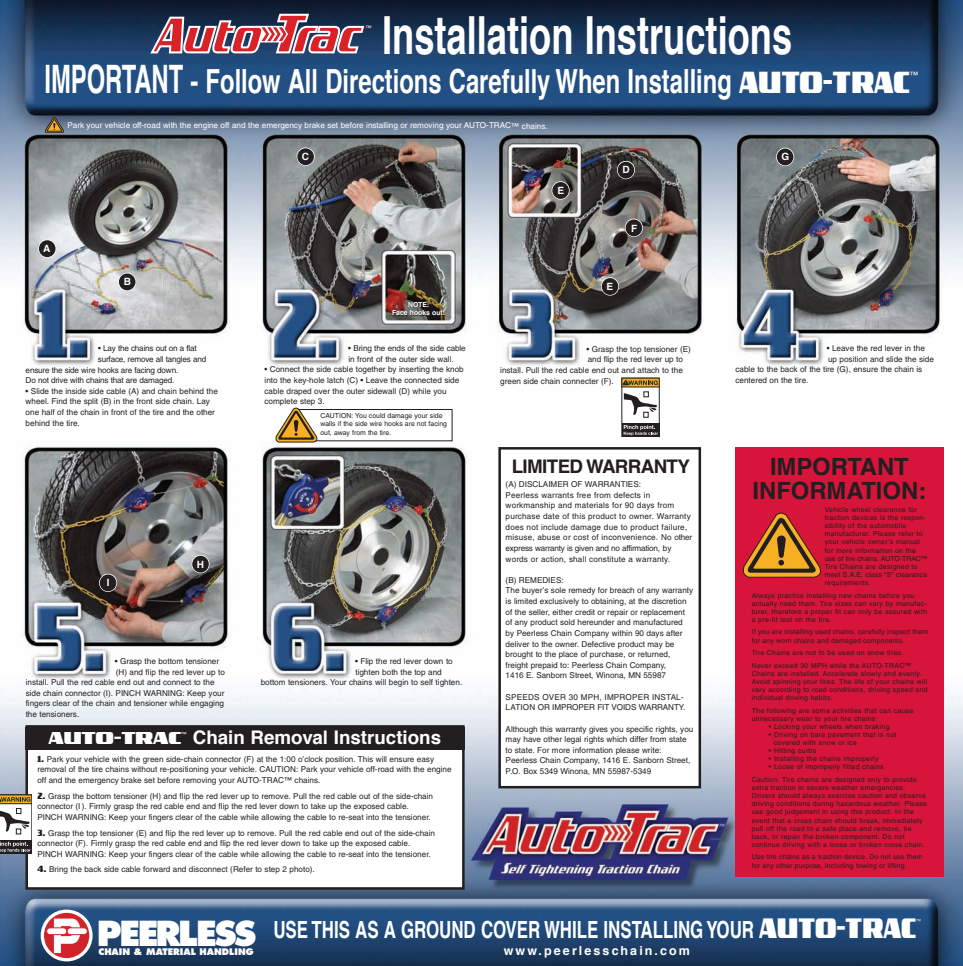
<style>
.page{position:relative;width:963px;height:966px;background:#fff}
.page>*{position:absolute;margin:0;border:0;box-sizing:border-box;transform-origin:0 0}
.t1{font:700 52.56px "Helvetica";color:#fff;scale:.69 1}
.t2{font:800 33.56px "Futura";letter-spacing:-.08em;color:#fff}
.t3{font:700 33.25px "Helvetica";color:#fff;scale:.71 1}
.t4{font:700 23.75px/23.8px "Helvetica";color:#231f20;text-align:center}
.t5{font:700 23.62px "Helvetica";color:#fff;scale:.71 1}
.t6{font:700 18.75px "Helvetica";color:#fff}
.t7{font:700 18.75px "Helvetica";letter-spacing:-.035em;color:#231f20}
.t8{font:900 18.75px "Trade Marker";color:#fff}
.t9{font:700 12.5px "Helvetica";letter-spacing:.165em;color:#fff}
.t10{font:700 10px "Helvetica";color:#fff}
.t11{font:800 8.88px "Futura";color:#fff}
.t12{font:8.75px "Helvetica";color:#fff}
.t13{font:8.12px/10.6px "Helvetica";color:#231f20}
.t14{font:8.12px/10.6px "Helvetica";letter-spacing:.02em;color:#231f20}
.t15{font:8.12px "Helvetica";letter-spacing:-.02em;color:#231f20}
.t16{font:8.12px "Helvetica";color:#fff}
.t17{font:6.88px/8.1px "Helvetica";letter-spacing:.045em;color:#231f20}
.t18{font:6.88px/8.1px "Helvetica";letter-spacing:.02em;color:#231f20}
.t19{font:6.88px/8.8px "Helvetica";color:#231f20}
.t20{font:700 6.88px/8.8px "Helvetica";color:#fff;text-align:center}
.t21{font:italic 6.25px "Helvetica";color:#fff}
.t22{font:5.62px "Helvetica";color:#fff}
.t23{font:condensed 5.31px "Helvetica";color:#fff}
.s1{font-size:39.19px}
.s2{font-family:"Trade Marker";font-weight:900}
.s3{font-family:"Trade Marker";font-weight:700;font-size:9.75px}
.s4{font-family:"Trade Marker";font-weight:900;font-size:30.62px}
</style>
<div class="page">
<img style="left:0;top:0;width:962px;height:966px">
<p class="t21" style="left:365px;top:26px;width:8px">™</p>
<h1 class="t1" style="left:382px;top:13px;width:595px">Installation Instructions</h1>
<h3 class="t3" style="left:44px;top:68px;width:1220px"><span class="s1">IMPORTANT</span> - Follow All Directions Carefully When Installing <span class="s2">AUTO-TRAC</span></h3>
<p class="t12" style="left:909px;top:72px;width:10px">™</p>
<p class="t16" style="left:67px;top:122px;width:481px">Park your vehicle off-road with the engine off and the emergency brake set before installing or removing your AUTO-TRAC™ chains.</p>
<p class="t10" style="left:43px;top:244px;width:9px">A</p>
<p class="t10" style="left:124px;top:277px;width:9px">B</p>
<p class="t15" style="left:98px;top:345px;width:100px">• Lay the chains out on a flat</p>
<p class="t15" style="left:98px;top:356px;width:110px">surface, remove all tangles and</p>
<p class="t15" style="left:26px;top:367px;width:154px">ensure the side wire hooks are facing down.</p>
<p class="t15" style="left:26px;top:377px;width:150px">Do not drive with chains that are damaged.</p>
<p class="t13" style="left:26px;top:386px;width:194px">• Slide the inside side cable (A) and chain behind the wheel. Find the split (B) in the front side chain. Lay one half of the chain in front of the tire and the other behind the tire.</p>
<p class="t10" style="left:301px;top:152px;width:9px">C</p>
<p class="t20" style="left:392px;top:300px;width:54px">NOTE:<br>Face hooks out!</p>
<p class="t13" style="left:348px;top:344px;width:119px">• Bring the ends of the side cable in front of the outer side wall.</p>
<p class="t13" style="left:264px;top:365px;width:201px">• Connect the side cable together by inserting the knob into the key-hole latch (C) • Leave the connected side cable draped over the outer sidewall (D) while you complete step 3.</p>
<p class="t19" style="left:320px;top:411px;width:128px">CAUTION: You could damage your side walls if the side wire hooks are not facing out, away from the tire.</p>
<p class="t10" style="left:107px;top:578px;width:4px">I</p>
<p class="t10" style="left:197px;top:560px;width:9px">H</p>
<p class="t13" style="left:115px;top:657px;width:106px">• Grasp the bottom tensioner</p>
<p class="t13" style="left:116px;top:667px;width:111px">(H) and flip the red lever up to</p>
<p class="t13" style="left:26px;top:678px;width:190px">install. Pull the red cable end out and connect to the</p>
<p class="t13" style="left:26px;top:688px;width:200px">side chain connector (I). PINCH WARNING: Keep your</p>
<p class="t13" style="left:26px;top:699px;width:200px">fingers clear of the chain and tensioner while engaging</p>
<p class="t13" style="left:26px;top:710px;width:55px">the tensioners.</p>
<p class="t13" style="left:355px;top:657px;width:99px">• Flip the red lever down to</p>
<p class="t13" style="left:355px;top:667px;width:88px">tighten both the top and</p>
<p class="t13" style="left:260px;top:678px;width:203px">bottom tensioners. Your chains will begin to self tighten.</p>
<h3 class="t8" style="left:49px;top:732px;width:134px">AUTO-TRAC</h3>
<p class="t22" style="left:181px;top:731px;width:7px">™</p>
<h3 class="t6" style="left:193px;top:730px;width:250px">Chain Removal Instructions</h3>
<p class="t13" style="left:37px;top:754px;width:415px"><span class="s3">1.</span> Park your vehicle with the green side-chain connector (F) at the 1:00 o’clock position. This will ensure easy removal of the tire chains without re-positioning your vehicle. CAUTION: Park your vehicle off-road with the engine off and the emergency brake set before removing your AUTO-TRAC™ chains.</p>
<p class="t13" style="left:37px;top:791px;width:397px"><span class="s3">2.</span> Grasp the bottom tensioner (H) and flip the red lever up to remove. Pull the red cable out of the side-chain connector (I ). Firmly grasp the red cable end and flip the red lever down to take up the exposed cable.<br>PINCH WARNING: Keep your fingers clear of the cable while allowing the cable to re-seat into the tensioner.</p>
<p class="t13" style="left:37px;top:828px;width:399px"><span class="s3">3.</span> Grasp the top tensioner (E) and flip the red lever up to remove. Pull the red cable end out of the side-chain connector (F). Firmly grasp the red cable end and flip the red lever down to take up the exposed cable.<br>PINCH WARNING: Keep your fingers clear of the cable while allowing the cable to re-seat into the tensioner.</p>
<p class="t13" style="left:37px;top:865px;width:279px"><span class="s3">4.</span> Bring the back side cable forward and disconnect (Refer to step 2 photo).</p>
<p class="t10" style="left:557px;top:186px;width:8px">E</p>
<p class="t10" style="left:622px;top:166px;width:9px">D</p>
<p class="t10" style="left:630px;top:224px;width:8px">F</p>
<p class="t10" style="left:606px;top:282px;width:8px">E</p>
<p class="t13" style="left:586px;top:344px;width:106px">• Grasp the top tensioner (E)</p>
<p class="t13" style="left:587px;top:355px;width:97px">and flip the red lever up to</p>
<p class="t13" style="left:500px;top:366px;width:184px">install. Pull the red cable end out and attach to the</p>
<p class="t13" style="left:500px;top:376px;width:115px">green side chain connecter (F).</p>
<h3 class="t7" style="left:511px;top:459px;width:180px">LIMITED WARRANTY</h3>
<p class="t14" style="left:505px;top:480px;width:188px">(A) DISCLAIMER OF WARRANTIES:<br>Peerless warrants free from defects in workmanship and materials for 90 days from purchase date of this product to owner. Warranty does not include damage due to product failure, misuse, abuse or cost of inconvenience. No other express warranty is given and no affirmation, by words or action, shall constitute a warranty.</p>
<p class="t13" style="left:505px;top:575px;width:189px">(B) REMEDIES:<br>The buyer’s sole remedy for breach of any warranty is limited exclusively to obtaining, at the discretion of the seller, either credit or repair or replacement of any product sold hereunder and manufactured by Peerless Chain Company within 90 days after deliver to the owner. Defective product may be brought to the place of purchase, or returned, freight prepaid to: Peerless Chain Company,<br>1416 E. Sanborn Street, Winona, MN 55987</p>
<p class="t14" style="left:505px;top:692px;width:181px">SPEEDS OVER 30 MPH, IMPROPER INSTAL-<br>LATION OR IMPROPER FIT VOIDS WARRANTY.</p>
<p class="t13" style="left:505px;top:724px;width:189px">Although this warranty gives you specific rights, you may have other legal rights which differ from state to state. For more information please write:<br>Peerless Chain Company, 1416 E. Sanborn Street, P.O. Box 5349 Winona, MN 55987-5349</p>
<p class="t10" style="left:781px;top:152px;width:9px">G</p>
<p class="t13" style="left:826px;top:344px;width:100px">• Leave the red lever in the</p>
<p class="t13" style="left:827px;top:354px;width:107px">up position and slide the side</p>
<p class="t13" style="left:735px;top:365px;width:188px">cable to the back of the tire (G), ensure the chain is</p>
<p class="t13" style="left:735px;top:376px;width:74px">centered on the tire.</p>
<h3 class="t4" style="left:752px;top:456px;width:175px">IMPORTANT<br>INFORMATION:</h3>
<p class="t17" style="left:824px;top:506px;width:105px">Vehicle wheel clearance for traction devices is the respon&shy;sibility of the automobile manufacturer. Please refer to your vehicle owner’s manual for more information on the use of tire chains. AUTO-TRAC™<br>Tire Chains are designed to meet S.A.E. class “S” clearance requirements.</p>
<p class="t17" style="left:751px;top:592px;width:177px">Always practice installing new chains before you actually need them. Tire sizes can vary by manufac&shy;turer, therefore a proper fit can only be assured with a pre-fit test on the tire.</p>
<p class="t18" style="left:751px;top:629px;width:178px">If you are installing used chains, carefully inspect them for any worn chains and damaged components.</p>
<p class="t17" style="left:751px;top:647px;width:161px;line-height:12.5px">Tire Chains are not to be used on snow tires.<br>Never exceed 30 MPH while the AUTO-TRAC™</p>
<p class="t17" style="left:751px;top:670px;width:177px">Chains are installed. Accelerate slowly and evenly.<br>Avoid spinning your tires. The life of your chains will vary according to road conditions, driving speed and individual driving habits.</p>
<p class="t17" style="left:751px;top:707px;width:163px">The following are some activities that can cause unnecessary wear to your tire chains:</p>
<p class="t17" style="left:768px;top:723px;width:122px">• Locking your wheels when braking</p>
<p class="t17" style="left:773px;top:731px;width:124px;text-indent:-5px">• Driving on bare pavement that is not covered with snow or ice</p>
<p class="t17" style="left:768px;top:747px;width:49px">• Hitting curbs</p>
<p class="t17" style="left:768px;top:755px;width:111px">• Installing the chains improperly</p>
<p class="t17" style="left:751px;top:761px;width:166px;line-height:12.5px;text-indent:17px">• Loose of improperly fitted chains<br>Caution: Tire chains are designed only to provide</p>
<p class="t17" style="left:751px;top:784px;width:177px">extra traction in severe weather emergencies.<br>Drivers should always exercise caution and observe driving conditions during hazardous weather. Please use good judgement in using this product. In the event that a cross chain should break, immediately pull off the road to a safe place and remove, tie back, or repair the broken component. Do not continue driving with a loose or broken cross chain.</p>
<p class="t18" style="left:751px;top:854px;width:172px">Use tire chains as a traction device. Do not use them for any other purpose, including towing or lifting.</p>
<h2 class="t2" style="left:97px;top:919px;width:161px">PEERLESS</h2>
<p class="t11" style="left:98px;top:948px;width:157px">CHAIN &amp; MATERIAL HANDLING</p>
<h3 class="t5" style="left:273px;top:920px;width:907px">USE THIS AS A GROUND COVER WHILE INSTALLING YOUR <span class="s4">AUTO-TRAC</span></h3>
<p class="t23" style="left:916px;top:919px;width:5px">™</p>
<h3 class="t9" style="left:503px;top:945px;width:188px">www.peerlesschain.com</h3>
</div>
